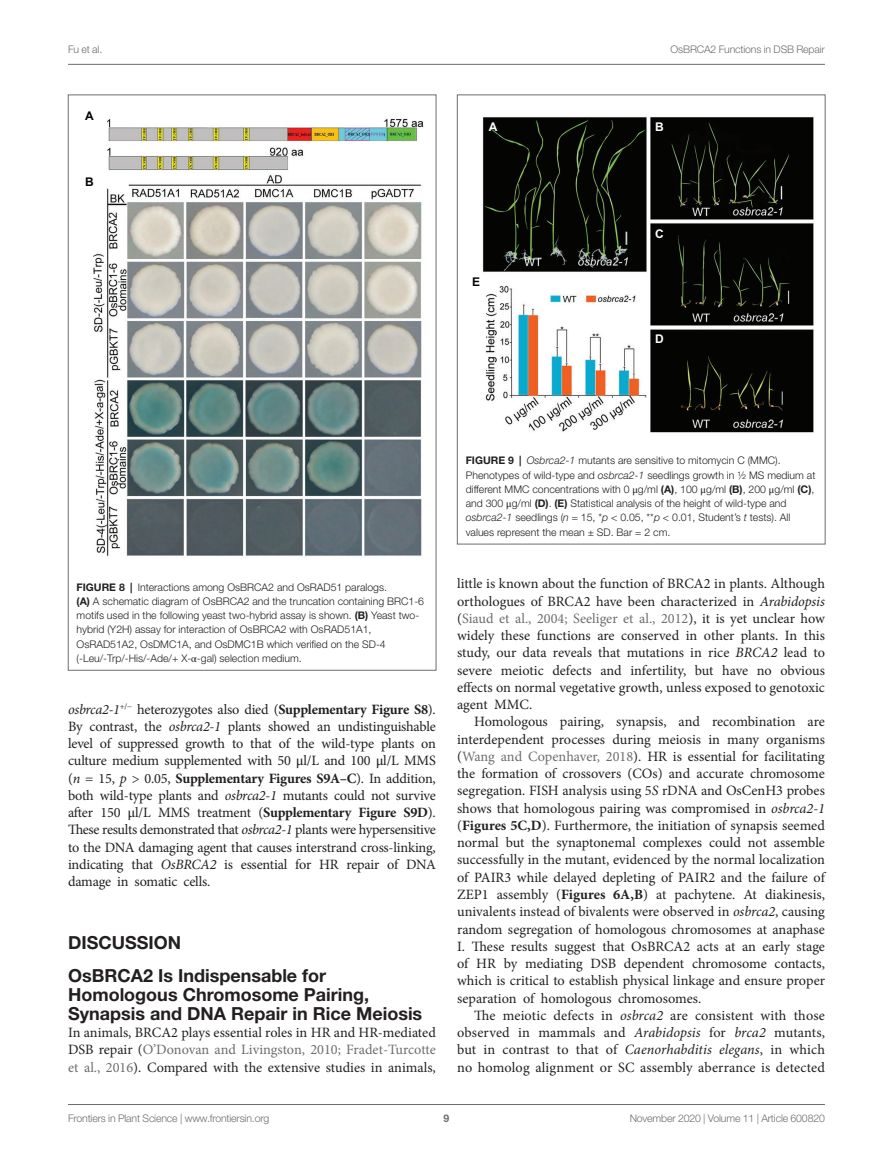
<style>
.page{position:relative;width:893px;height:1170px;background:#fff}
.page>*{position:absolute;margin:0;border:0;box-sizing:border-box;transform-origin:0 0}
.HEAD_2_after_HEAD_1{font:700 18px/18.8px "Helvetica Neue LT Std";color:#231f20}
.HEAD_1{font:700 18px "Helvetica Neue LT Std";color:#231f20}
.TEXT{font:14.25px/17.2px "Minion Pro";letter-spacing:-.005em;color:#231f20;text-align:justify}
.TEXT_FLUSH{font:14.25px/17.2px "Minion Pro";color:#231f20;text-align:justify}
.t1{font:700 12px "Arial";color:#fff}
.t2{font:700 12px "Arial";color:#040503}
.FIG_LEG{font:300 10.5px/14.2px "Helvetica Neue LT Std";color:#231f20}
.t3{font:300 10.5px "Helvetica Neue LT Std";letter-spacing:-.015em;color:#6c6d70}
.t4{font:700 10.5px "Helvetica Neue LT Std";color:#6c6d70}
.s1{font-weight:700}
.s2{font-family:"STIX General";font-weight:400}
.s3{font-style:italic}
.s4{font-family:"STIX General"}
.s5{color:#6c6d70}
</style>
<div class="page">
<hr style="left:68px;top:64px;width:757px;height:1px;background:#6c6d70">
<hr style="left:68px;top:1104px;width:757px;height:1px;background:#6c6d70">
<img style="left:93px;top:118px;width:331px;height:438px">
<img style="left:482px;top:117px;width:332px;height:316px">
<p class="t3" style="left:68px;top:42px;width:36px">Fu et al.</p>
<p class="t3" style="left:671px;top:42px;width:156px">OsBRCA2 Functions in DSB Repair</p>
<p class="t2" style="left:85px;top:108px;width:10px">A</p>
<p class="t2" style="left:85px;top:174px;width:10px">B</p>
<p class="t1" style="left:489px;top:118px;width:10px">A</p>
<p class="t2" style="left:472px;top:274px;width:10px">E</p>
<p class="t1" style="left:655px;top:118px;width:10px">B</p>
<p class="t1" style="left:655px;top:225px;width:10px">C</p>
<p class="t1" style="left:655px;top:330px;width:10px">D</p>
<p class="FIG_LEG" style="left:77px;top:579px;width:349px"><span class="s1">FIGURE 8 |</span> Interactions among OsBRCA2 and OsRAD51 paralogs.<br><span class="s1">(A)</span> A schematic diagram of OsBRCA2 and the truncation containing BRC1-6 motifs used in the following yeast two-hybrid assay is shown. <span class="s1">(B)</span> Yeast two&shy;hybrid (Y2H) assay for interaction of OsBRCA2 with OsRAD51A1, OsRAD51A2, OsDMC1A, and OsDMC1B which verified on the SD-4 (-Leu/-Trp/-His/-Ade/+ X-<span class="s2">α</span>-gal) selection medium.</p>
<p class="TEXT" style="left:68px;top:700px;width:369px"><span class="s3">osbrca2-1</span><sup>+/−</sup> heterozygotes also died (<span class="s1">Supplementary Figure S8</span>).<br>By contrast, the <span class="s3">osbrca2-1</span> plants showed an undistinguishable level of suppressed growth to that of the wild-type plants on culture medium supplemented with 50 <span class="s4">μ</span>l/L and 100 <span class="s4">μ</span>l/L MMS (<span class="s3">n</span> = 15, <span class="s3">p</span> &gt; 0.05, <span class="s1">Supplementary Figures S9A–C</span>). In addition, both wild-type plants and <span class="s3">osbrca2-1</span> mutants could not survive after 150 <span class="s4">μ</span>l/L MMS treatment (<span class="s1">Supplementary Figure S9D</span>).<br>These results demonstrated that <span class="s3">osbrca2-1</span> plants were hypersensitive to the DNA damaging agent that causes interstrand cross-linking, indicating that <span class="s3">OsBRCA2</span> is essential for HR repair of DNA damage in somatic cells.</p>
<p class="HEAD_1" style="left:68px;top:931px;width:115px">DISCUSSION</p>
<p class="HEAD_2_after_HEAD_1" style="left:68px;top:966px;width:356px">OsBRCA2 Is Indispensable for<br>Homologous Chromosome Pairing,<br>Synapsis and DNA Repair in Rice Meiosis</p>
<p class="TEXT_FLUSH" style="left:68px;top:1023px;width:369px">In animals, BRCA2 plays essential roles in HR and HR-mediated DSB repair (<span class="s5">O’Donovan and Livingston, 2010; Fradet-Turcotte et al., 2016</span>). Compared with the extensive studies in animals,</p>
<p class="FIG_LEG" style="left:466px;top:453px;width:351px"><span class="s1">FIGURE 9 |</span> <span class="s3">Osbrca2-1</span> mutants are sensitive to mitomycin C (MMC).<br>Phenotypes of wild-type and <span class="s3">osbrca2-1</span> seedlings growth in ½ MS medium at different MMC concentrations with 0 <span class="s2">μ</span>g/ml <span class="s1">(A)</span>, 100 <span class="s2">μ</span>g/ml <span class="s1">(B)</span>, 200 <span class="s2">μ</span>g/ml <span class="s1">(C)</span>, and 300 <span class="s2">μ</span>g/ml <span class="s1">(D)</span>. <span class="s1">(E)</span> Statistical analysis of the height of wild-type and <span class="s3">osbrca2-1</span> seedlings (<span class="s3">n</span> = 15, *<span class="s3">p</span> &lt; 0.05, **<span class="s3">p</span> &lt; 0.01, Student’s <span class="s3">t</span> tests). All values represent the mean ± SD. Bar = 2 cm.</p>
<p class="TEXT_FLUSH" style="left:457px;top:575px;width:369px">little is known about the function of BRCA2 in plants. Although orthologues of BRCA2 have been characterized in <span class="s3">Arabidopsis </span>(<span class="s5">Siaud et al., 2004; Seeliger et al., 2012</span>), it is yet unclear how widely these functions are conserved in other plants. In this study, our data reveals that mutations in rice <span class="s3">BRCA2</span> lead to severe meiotic defects and infertility, but have no obvious effects on normal vegetative growth, unless exposed to genotoxic agent MMC.</p>
<p class="TEXT" style="left:457px;top:713px;width:369px;text-indent:17px">Homologous pairing, synapsis, and recombination are interdependent processes during meiosis in many organisms (<span class="s5">Wang and Copenhaver, 2018</span>). HR is essential for facilitating the formation of crossovers (COs) and accurate chromosome segregation. FISH analysis using 5<span class="s3">S</span> rDNA and OsCenH3 probes shows that homologous pairing was compromised in <span class="s3">osbrca2-1 </span>(<span class="s1">Figures 5C,D</span>). Furthermore, the initiation of synapsis seemed normal but the synaptonemal complexes could not assemble successfully in the mutant, evidenced by the normal localization of PAIR3 while delayed depleting of PAIR2 and the failure of ZEP1 assembly (<span class="s1">Figures 6A,B</span>) at pachytene. At diakinesis, univalents instead of bivalents were observed in <span class="s3">osbrca2</span>, causing random segregation of homologous chromosomes at anaphase I. These results suggest that OsBRCA2 acts at an early stage of HR by mediating DSB dependent chromosome contacts, which is critical to establish physical linkage and ensure proper separation of homologous chromosomes.</p>
<p class="TEXT" style="left:457px;top:1006px;width:369px;text-indent:17px">The meiotic defects in <span class="s3">osbrca2</span> are consistent with those observed in mammals and <span class="s3">Arabidopsis</span> for <span class="s3">brca2</span> mutants, but in contrast to that of <span class="s3">Caenorhabditis elegans</span>, in which no homolog alignment or SC assembly aberrance is detected</p>
<p class="t3" style="left:68px;top:1111px;width:203px">Frontiers in Plant Science | www.frontiersin.org</p>
<p class="t4" style="left:444px;top:1111px;width:7px">9</p>
<p class="t3" style="left:630px;top:1111px;width:197px">November 2020 | Volume 11 | Article 600820</p>
</div>
